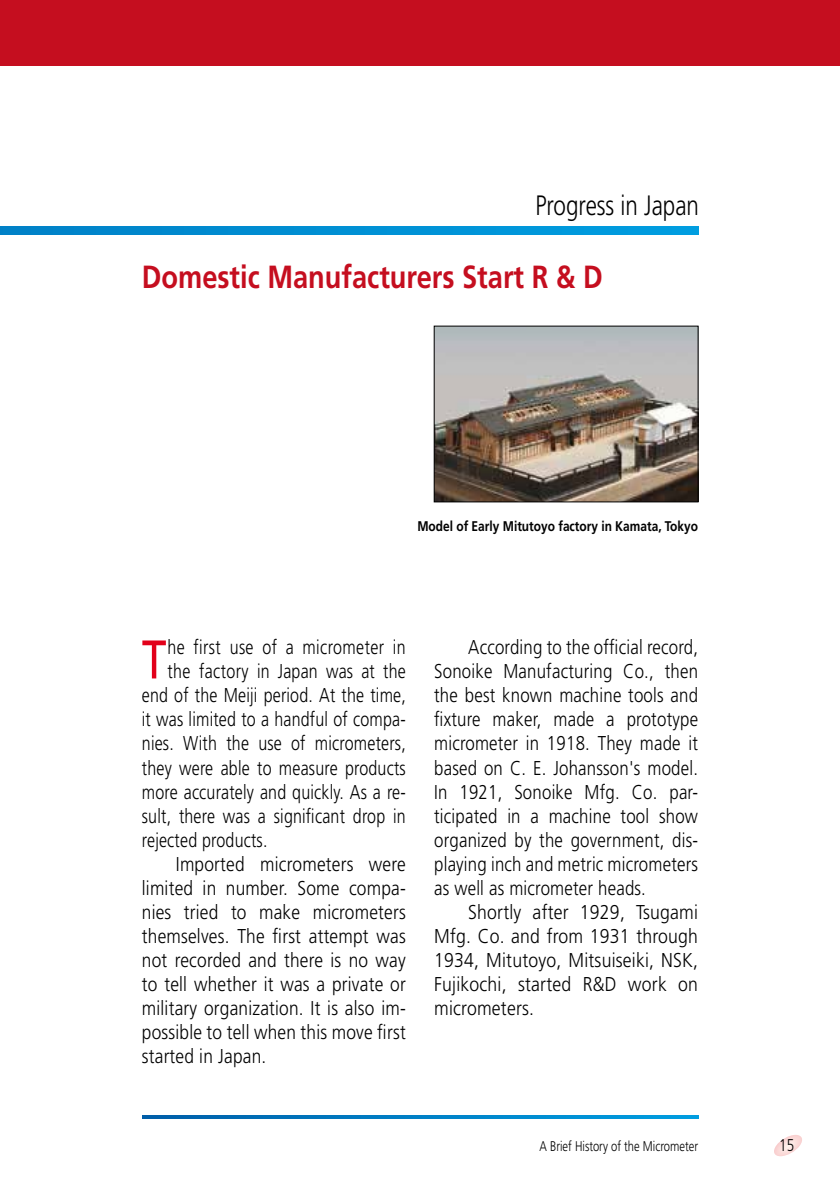
<style>
.page{position:relative;width:840px;height:1191px;background:#fff}
.page>*{position:absolute;margin:0;border:0;box-sizing:border-box;transform-origin:0 0}
.t1{font:54.4px "Mitutoyo Frutiger";color:#e2001a}
.t2{font:700 32px "Mitutoyo Frutiger";color:#c50e1f}
.t3{font:300 28px "Mitutoyo Frutiger";color:#000}
.t4{font:300 20px/24px "Mitutoyo Frutiger";letter-spacing:.01em;color:#000;text-align:justify;scale:1.05 1}
.t5{font:300 20px "Mitutoyo Frutiger";letter-spacing:.01em;color:#000}
.t6{font:300 20px "Mitutoyo Frutiger";letter-spacing:.01em;color:#000;scale:1.08 1}
.t7{font:300 20px/24px "Mitutoyo Frutiger";letter-spacing:.01em;color:#000;text-align:justify;scale:1.1 1}
.t8{font:300 17px "Mitutoyo Frutiger";color:#000}
.t9{font:700 14px "Mitutoyo Frutiger";color:#000}
.t10{font:300 14px "Mitutoyo Frutiger";color:#000}
</style>
<div class="page">
<svg style="left:774px;top:1135px;width:28px;height:21px"></svg>
<svg style="left:0;top:227px;width:697px;height:7px;background:#008fd3"></svg>
<div style="left:0;top:0;width:839px;height:66px;background:#c50e1f"></div>
<svg style="left:143px;top:1115px;width:554px;height:3px;background:#007fc5"></svg>
<img style="left:435px;top:328px;width:261px;height:172px">
<div style="left:433px;top:326px;width:265px;height:176px;border:1px solid #000"></div>
<h3 class="t3" style="left:535px;top:189px;width:165px">Progress in Japan</h3>
<h2 class="t2" style="left:142px;top:258px;width:462px">Domestic Manufacturers Start R &amp; D</h2>
<p class="t9" style="left:417px;top:517px;width:282px">Model of Early Mitutoyo factory in Kamata, Tokyo</p>
<h1 class="t1" style="left:142px;top:627px;width:26px">T</h1>
<p class="t5" style="left:167px;top:636px;width:240px">he first use of a micrometer in</p>
<p class="t5" style="left:167px;top:660px;width:240px">the factory in Japan was at the</p>
<p class="t5" style="left:142px;top:684px;width:265px">end of the Meiji period. At the time,</p>
<p class="t5" style="left:142px;top:708px;width:265px">it was limited to a handful of compa-</p>
<p class="t5" style="left:142px;top:732px;width:265px">nies. With the use of micrometers,</p>
<p class="t5" style="left:142px;top:756px;width:265px">they were able to measure products</p>
<p class="t5" style="left:142px;top:780px;width:265px">more accurately and quickly. As a re-</p>
<p class="t5" style="left:142px;top:804px;width:265px">sult, there was a significant drop in</p>
<p class="t5" style="left:142px;top:828px;width:127px">rejected products.</p>
<p class="t6" style="left:176px;top:852px;width:214px">Imported micrometers were</p>
<p class="t6" style="left:142px;top:876px;width:246px">limited in number. Some compa-</p>
<p class="t6" style="left:142px;top:900px;width:246px">nies tried to make micrometers</p>
<p class="t6" style="left:142px;top:924px;width:246px">themselves. The first attempt was</p>
<p class="t6" style="left:142px;top:948px;width:246px">not recorded and there is no way</p>
<p class="t6" style="left:142px;top:972px;width:246px">to tell whether it was a private or</p>
<p class="t6" style="left:142px;top:996px;width:246px">military organization. It is also im-</p>
<p class="t6" style="left:142px;top:1020px;width:246px">possible to tell when this move first</p>
<p class="t6" style="left:142px;top:1044px;width:117px">started in Japan.</p>
<p class="t4" style="left:434px;top:635px;width:253px;text-indent:34px">According to the official record, Sonoike Manufacturing Co., then the best known machine tools and fixture maker, made a prototype micrometer in 1918. They made it based on C. E. Johansson's model.<br>In 1921, Sonoike Mfg. Co. par&shy;ticipated in a machine tool show organized by the government, dis&shy;playing inch and metric micrometers as well as micrometer heads.</p>
<p class="t7" style="left:434px;top:899px;width:241px;text-indent:34px">Shortly after 1929, Tsugami Mfg. Co. and from 1931 through 1934, Mitutoyo, Mitsuiseiki, NSK, Fujikochi, started R&amp;D work on micrometers.</p>
<p class="t10" style="left:539px;top:1138px;width:160px">A Brief History of the Micrometer</p>
<p class="t8" style="left:778px;top:1135px;width:17px">15</p>
</div>
